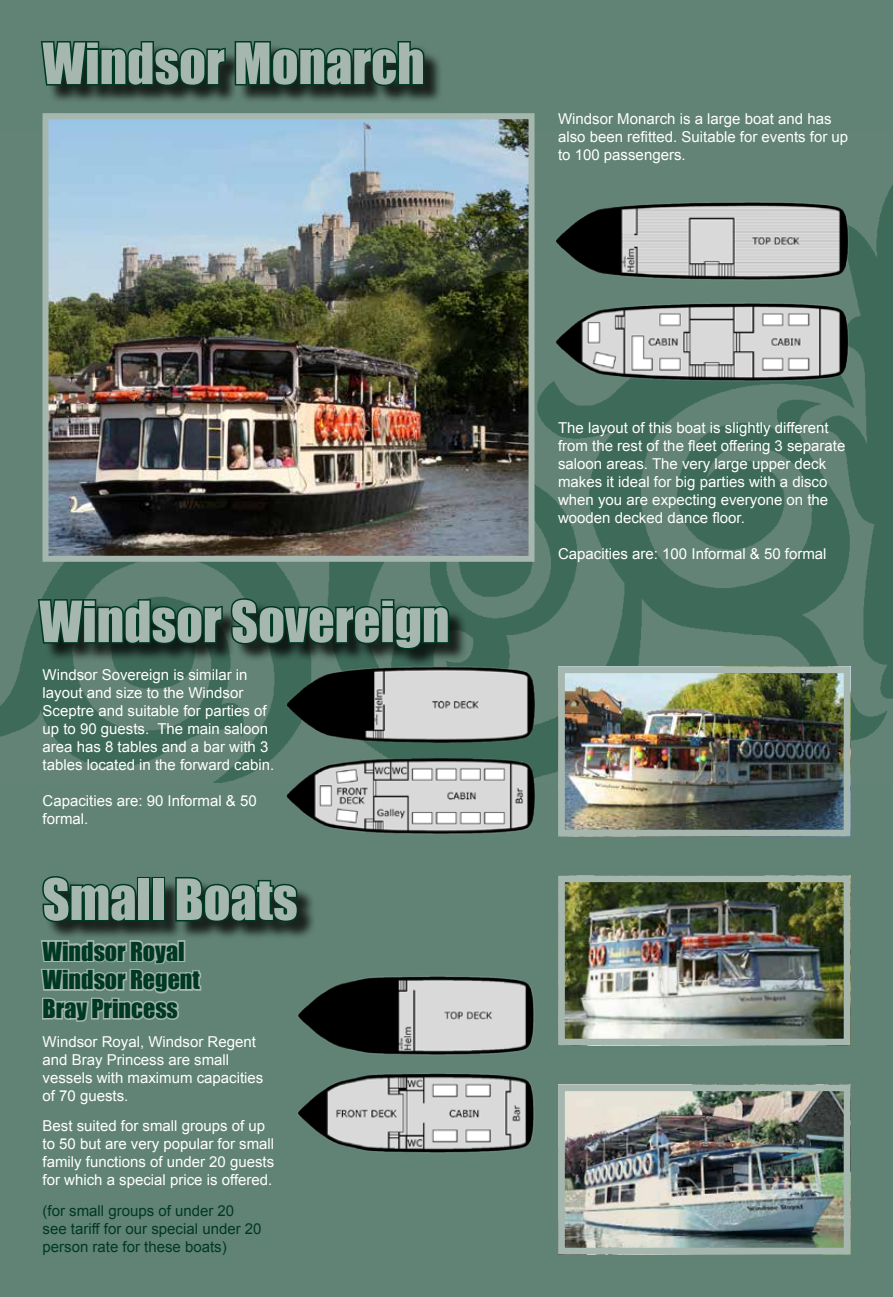
<style>
.page{position:relative;width:893px;height:1297px;background:#618375}
.page>*{position:absolute;margin:0;border:0;box-sizing:border-box;transform-origin:0 0}
.t1{font:52.5px "Impact";color:#a5b7af}
.t2{font:24px/28.8px "Impact";color:#003923}
.t3{font:15px/18px "Arial";color:#fff}
.t4{font:15px/18px "Arial";color:#003923}
</style>
<div class="page">
<img style="left:0;top:133px;width:893px;height:649px">
<div style="left:45px;top:879px;width:272px;height:61px;background:#000;opacity:.75"></div>
<svg style="left:41px;top:876px;width:259px;height:146px"></svg>
<img style="left:290px;top:953px;width:245px;height:97px">
<img style="left:297px;top:1050px;width:238px;height:103px">
<img style="left:548px;top:180px;width:311px;height:101px">
<img style="left:548px;top:281px;width:311px;height:122px">
<img style="left:50px;top:120px;width:477px;height:435px">
<div style="left:43px;top:113px;width:491px;height:449px;border:6px solid #a5b7af"></div>
<img style="left:282px;top:660px;width:264px;height:174px">
<img style="left:566px;top:674px;width:276px;height:154px">
<div style="left:558px;top:666px;width:292px;height:170px;border:7px solid #a5b7af"></div>
<img style="left:566px;top:883px;width:276px;height:154px">
<div style="left:558px;top:875px;width:292px;height:170px;border:7px solid #a5b7af"></div>
<img style="left:566px;top:1092px;width:276px;height:154px">
<div style="left:558px;top:1084px;width:292px;height:170px;border:7px solid #a5b7af"></div>
<div style="left:44px;top:43px;width:399px;height:61px;background:#000;opacity:.75"></div>
<svg style="left:41px;top:41px;width:385px;height:75px"></svg>
<div style="left:41px;top:601px;width:426px;height:67px;background:#000;opacity:.75"></div>
<svg style="left:36px;top:595px;width:415px;height:79px"></svg>
<h1 class="t1" style="left:21px;top:23px;width:371px">Milestone events</h1>
<h1 class="t1" style="left:43px;top:23px;width:384px">Windsor Monarch</h1>
<h1 class="t1" style="left:40px;top:581px;width:411px">Windsor Sovereign</h1>
<p class="t3" style="left:43px;top:666px;width:233px">Windsor Sovereign is similar in layout and size to the Windsor<br>Sceptre and suitable for parties of up to 90 guests. The main saloon area has 8 tables and a bar with 3 tables located in the forward cabin.</p>
<p class="t3" style="left:43px;top:792px;width:216px">Capacities are: 90 Informal &amp; 50 formal.</p>
<h1 class="t1" style="left:43px;top:859px;width:257px">Small Boats</h1>
<h2 class="t2" style="left:43px;top:936px;width:159px">Windsor Royal<br>Windsor Regent<br>Bray Princess</h2>
<p class="t3" style="left:43px;top:1033px;width:222px">Windsor Royal, Windsor Regent and Bray Princess are small vessels with maximum capacities of 70 guests.</p>
<p class="t3" style="left:43px;top:1117px;width:233px">Best suited for small groups of up to 50 but are very popular for small family functions of under 20 guests for which a special price is offered.</p>
<p class="t4" style="left:43px;top:1202px;width:221px">(for small groups of under 20 see tariff for our special under 20 person rate for these boats)</p>
<p class="t3" style="left:558px;top:110px;width:292px">Windsor Monarch is a large boat and has also been refitted. Suitable for events for up to 100 passengers.</p>
<p class="t3" style="left:558px;top:419px;width:289px">The layout of this boat is slightly different from the rest of the fleet offering 3 separate saloon areas. The very large upper deck makes it ideal for big parties with a disco when you are expecting everyone on the wooden decked dance floor.</p>
<p class="t3" style="left:558px;top:545px;width:270px">Capacities are: 100 Informal &amp; 50 formal</p>
</div>
